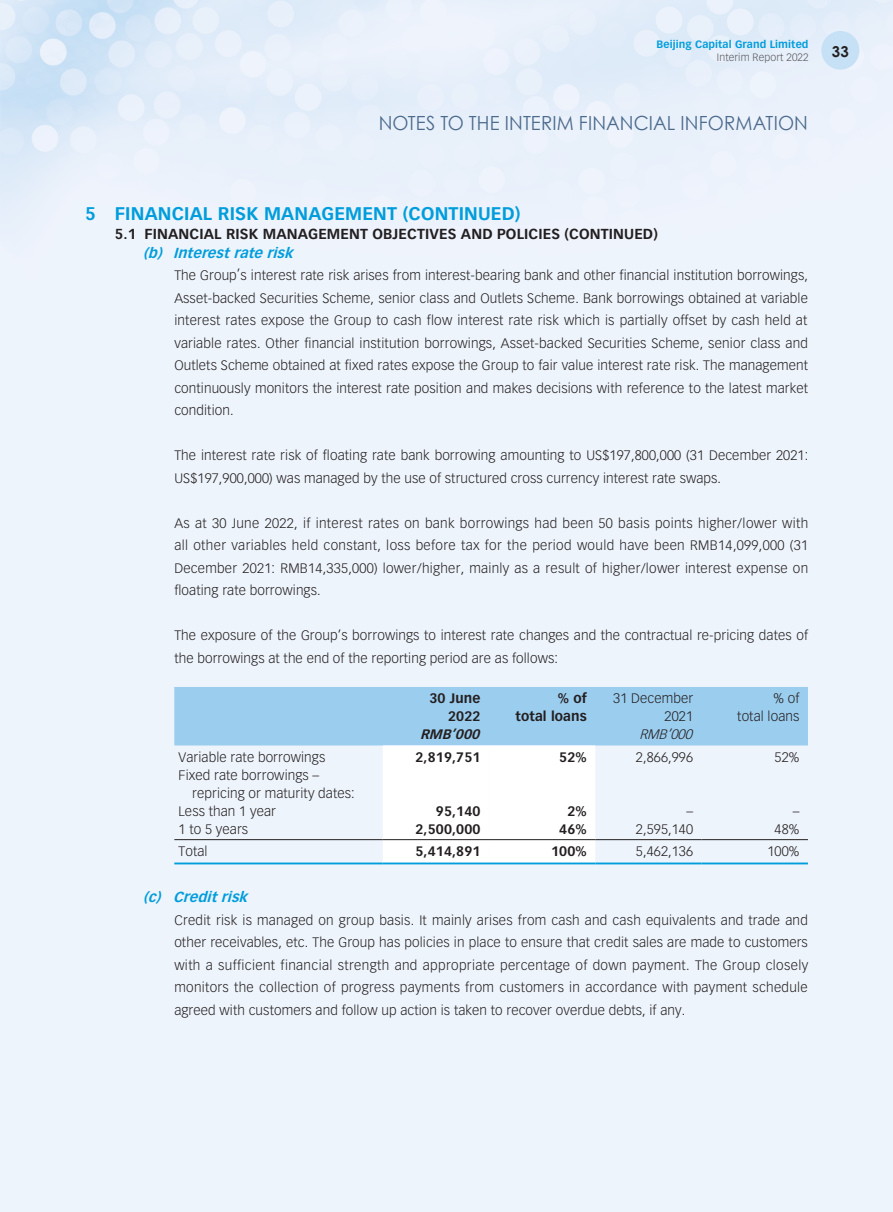
<style>
.page{position:relative;width:893px;height:1212px;background:#eef4fc}
.page>*{position:absolute;margin:0;border:0;box-sizing:border-box;transform-origin:0 0}
.t1{font:19.5px "Century Gothic";letter-spacing:.005em;color:#4c6b8d;scale:.95 1}
.t2{font:700 18px "Vectora LT Std";letter-spacing:.01em;color:#009ddc}
.t3{font:700 15px "Century Gothic";color:#231f20}
.t4{font:700 14.25px "Vectora LT Std";letter-spacing:.01em;color:#231f20}
.t5{font:italic 700 14.25px "Vectora LT Std";color:#009ddc}
.t6{font:300 13.5px/22.5px "Vectora LT Std";letter-spacing:.01em;color:#231f20;text-align:justify}
.t7{font:700 13.5px/18px "Vectora LT Std";letter-spacing:.01em;color:#231f20;text-align:right}
.t8{font:italic 700 13.5px "Vectora LT Std";color:#231f20}
.t9{font:italic 300 13.5px "Vectora LT Std";color:#231f20}
.t10{font:700 10.5px "Vectora LT Std";letter-spacing:.01em;color:#009ddc}
.t11{font:300 10.5px "Vectora LT Std";letter-spacing:.01em;color:#57585a}
</style>
<div class="page">
<img style="left:0;top:0;width:893px;height:203px">
<div style="left:821px;top:31px;width:38px;height:39px;background:#c6e0f5;border-radius:50%"></div>
<svg style="left:174px;top:687px;width:634px;height:175px"></svg>
<hr style="left:174px;top:839px;width:209px;height:1px;background:#231f20">
<hr style="left:383px;top:839px;width:106px;height:1px;background:#231f20">
<hr style="left:489px;top:839px;width:106px;height:1px;background:#231f20">
<hr style="left:595px;top:839px;width:107px;height:1px;background:#231f20">
<hr style="left:702px;top:839px;width:106px;height:1px;background:#231f20">
<hr style="left:174px;top:862px;width:209px;height:2px;background:#009ddc">
<hr style="left:383px;top:862px;width:106px;height:2px;background:#009ddc">
<hr style="left:489px;top:862px;width:106px;height:2px;background:#009ddc">
<hr style="left:595px;top:862px;width:107px;height:2px;background:#009ddc">
<hr style="left:702px;top:862px;width:106px;height:2px;background:#009ddc">
<p class="t10" style="left:656px;top:38px;width:154px">Beijing Capital Grand Limited</p>
<p class="t11" style="left:717px;top:51px;width:93px">Interim Report 2022</p>
<h1 class="t1" style="left:379px;top:110px;width:453px">NOTES TO THE INTERIM FINANCIAL INFORMATION</h1>
<p class="t3" style="left:832px;top:40px;width:19px">33</p>
<h2 class="t2" style="left:85px;top:203px;width:437px">5 FINANCIAL RISK MANAGEMENT (CONTINUED)</h2>
<p class="t4" style="left:115px;top:225px;width:545px">5.1 FINANCIAL RISK MANAGEMENT OBJECTIVES AND POLICIES (CONTINUED)</p>
<p class="t5" style="left:143px;top:244px;width:155px">(b) Interestrate risk</p>
<p class="t6" style="left:174px;top:264px;width:635px">The Group’s interest rate risk arises from interest-bearing bank and other financial institution borrowings, Asset-backed Securities Scheme, senior class and Outlets Scheme. Bank borrowings obtained at variable interest rates expose the Group to cash flow interest rate risk which is partially offset by cash held at variable rates. Other financial institution borrowings, Asset-backed Securities Scheme, senior class and Outlets Scheme obtained at fixed rates expose the Group to fair value interest rate risk. The management continuously monitors the interest rate position and makes decisions with reference to the latest market condition.</p>
<p class="t6" style="left:174px;top:444px;width:635px">The interest rate risk of floating rate bank borrowing amounting to US$197,800,000 (31 December 2021:<br>US$197,900,000) was managed by the use of structured cross currency interest rate swaps.</p>
<p class="t6" style="left:174px;top:512px;width:635px">As at 30 June 2022, if interest rates on bank borrowings had been 50 basis points higher/lower with all other variables held constant, loss before tax for the period would have been RMB14,099,000 (31<br>December 2021: RMB14,335,000) lower/higher, mainly as a result of higher/lower interest expense on floating rate borrowings.</p>
<p class="t6" style="left:174px;top:624px;width:635px">The exposure of the Group’s borrowings to interest rate changes and the contractual re-pricing dates of the borrowings at the end of the reporting period are as follows:</p>
<p class="t7" style="left:429px;top:689px;width:53px">30 June<br>2022</p>
<p class="t7" style="left:515px;top:689px;width:73px">% of<br>total loans</p>
<p class="t6" style="left:613px;top:690px;width:81px;line-height:18px;text-align:right">31 December<br>2021</p>
<p class="t6" style="left:737px;top:690px;width:64px;line-height:18px;text-align:right">% of<br>total loans</p>
<p class="t8" style="left:420px;top:726px;width:65px">RMB’000</p>
<p class="t9" style="left:639px;top:727px;width:58px">RMB’000</p>
<p class="t6" style="left:179px;top:746px;width:148px">Variable rate borrowings</p>
<p class="t7" style="left:415px;top:748px;width:67px">2,819,751</p>
<p class="t7" style="left:559px;top:748px;width:29px">52%</p>
<p class="t6" style="left:636px;top:746px;width:59px">2,866,996</p>
<p class="t6" style="left:775px;top:746px;width:26px">52%</p>
<p class="t6" style="left:179px;top:764px;width:142px">Fixed rate borrowings –</p>
<p class="t6" style="left:192px;top:782px;width:164px">repricing or maturity dates:</p>
<p class="t6" style="left:179px;top:800px;width:99px">Less than 1 year</p>
<p class="t7" style="left:436px;top:802px;width:46px">95,140</p>
<p class="t7" style="left:567px;top:802px;width:21px">2%</p>
<p class="t6" style="left:686px;top:800px;width:8px">–</p>
<p class="t6" style="left:793px;top:800px;width:8px">–</p>
<p class="t6" style="left:179px;top:818px;width:71px">1 to 5 years</p>
<p class="t7" style="left:415px;top:820px;width:67px">2,500,000</p>
<p class="t7" style="left:559px;top:820px;width:29px">46%</p>
<p class="t6" style="left:636px;top:818px;width:59px">2,595,140</p>
<p class="t6" style="left:775px;top:818px;width:26px">48%</p>
<p class="t6" style="left:179px;top:840px;width:31px">Total</p>
<p class="t7" style="left:415px;top:842px;width:67px">5,414,891</p>
<p class="t7" style="left:551px;top:842px;width:37px">100%</p>
<p class="t6" style="left:636px;top:840px;width:59px">5,462,136</p>
<p class="t6" style="left:767px;top:840px;width:33px">100%</p>
<p class="t5" style="left:143px;top:888px;width:110px">(c) Creditrisk</p>
<p class="t6" style="left:174px;top:909px;width:635px">Credit risk is managed on group basis. It mainly arises from cash and cash equivalents and trade and other receivables, etc. The Group has policies in place to ensure that credit sales are made to customers with a sufficient financial strength and appropriate percentage of down payment. The Group closely monitors the collection of progress payments from customers in accordance with payment schedule agreed with customers and follow up action is taken to recover overdue debts, if any.</p>
</div>
